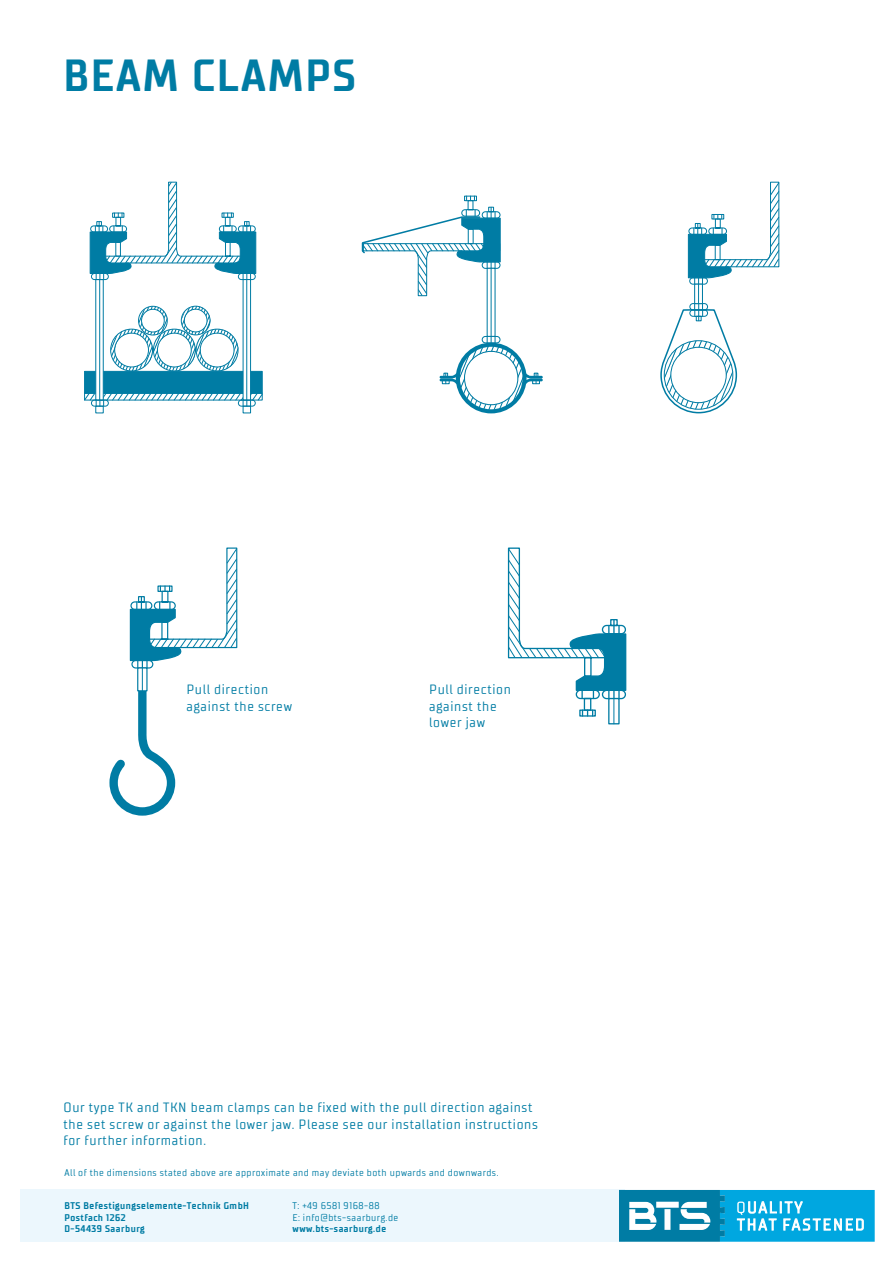
<style>
.page{position:relative;width:893px;height:1263px;background:#fff}
.page>*{position:absolute;margin:0;border:0;box-sizing:border-box;transform-origin:0 0}
.t1{font:700 45px "TT Supermolot Condensed";letter-spacing:.05em;color:#007ca4}
.t2{font:13.5px/16.5px "TT Supermolot Condensed";letter-spacing:.05em;color:#007ca4}
.t3{font:9.75px/11.7px "TT Supermolot Condensed";letter-spacing:.05em;color:#007ca4}
.t4{font:700 9.75px/11.7px "TT Supermolot Condensed";letter-spacing:.05em;color:#007ca4}
</style>
<div class="page">
<div style="left:21px;top:1190px;width:604px;height:52px;background:#ecf7fd"></div>
<svg style="left:619px;top:1190px;width:256px;height:52px;background:#2da9d3"></svg>
<svg style="left:84px;top:181px;width:179px;height:233px"></svg>
<hr style="left:246px;top:279px;width:1px;height:121px;background:#007ca4">
<hr style="left:99px;top:279px;width:1px;height:121px;background:#007ca4">
<svg style="left:361px;top:196px;width:140px;height:101px"></svg>
<svg style="left:487px;top:268px;width:9px;height:68px"></svg>
<hr style="left:491px;top:268px;width:1px;height:68px;background:#007ca4">
<svg style="left:440px;top:336px;width:103px;height:77px"></svg>
<svg style="left:660px;top:181px;width:120px;height:233px"></svg>
<svg style="left:109px;top:547px;width:129px;height:269px"></svg>
<svg style="left:507px;top:547px;width:120px;height:177px"></svg>
<h1 class="t1" style="left:63px;top:49px;width:294px">BEAM CLAMPS</h1>
<p class="t2" style="left:186px;top:681px;width:107px">Pull direction against the screw</p>
<p class="t2" style="left:429px;top:681px;width:83px">Pull direction against the lower jaw</p>
<p class="t2" style="left:63px;top:1099px;width:476px">Our type TK and TKN beam clamps can be fixed with the pull direction against the set screw or against the lower jaw. Please see our installation instructions for further information.</p>
<p class="t3" style="left:65px;top:1166px;width:436px">All of the dimensions stated above are approximate and may deviate both upwards and downwards.</p>
<p class="t4" style="left:65px;top:1200px;width:186px">BTS Befestigungselemente-Technik GmbH<br>Postfach 1262<br>D-54439 Saarburg</p>
<p class="t3" style="left:293px;top:1200px;width:107px">T: +49 6581 9168-88<br>E: info@bts-saarburg.de</p>
<p class="t4" style="left:293px;top:1223px;width:95px">www.bts-saarburg.de</p>
</div>
